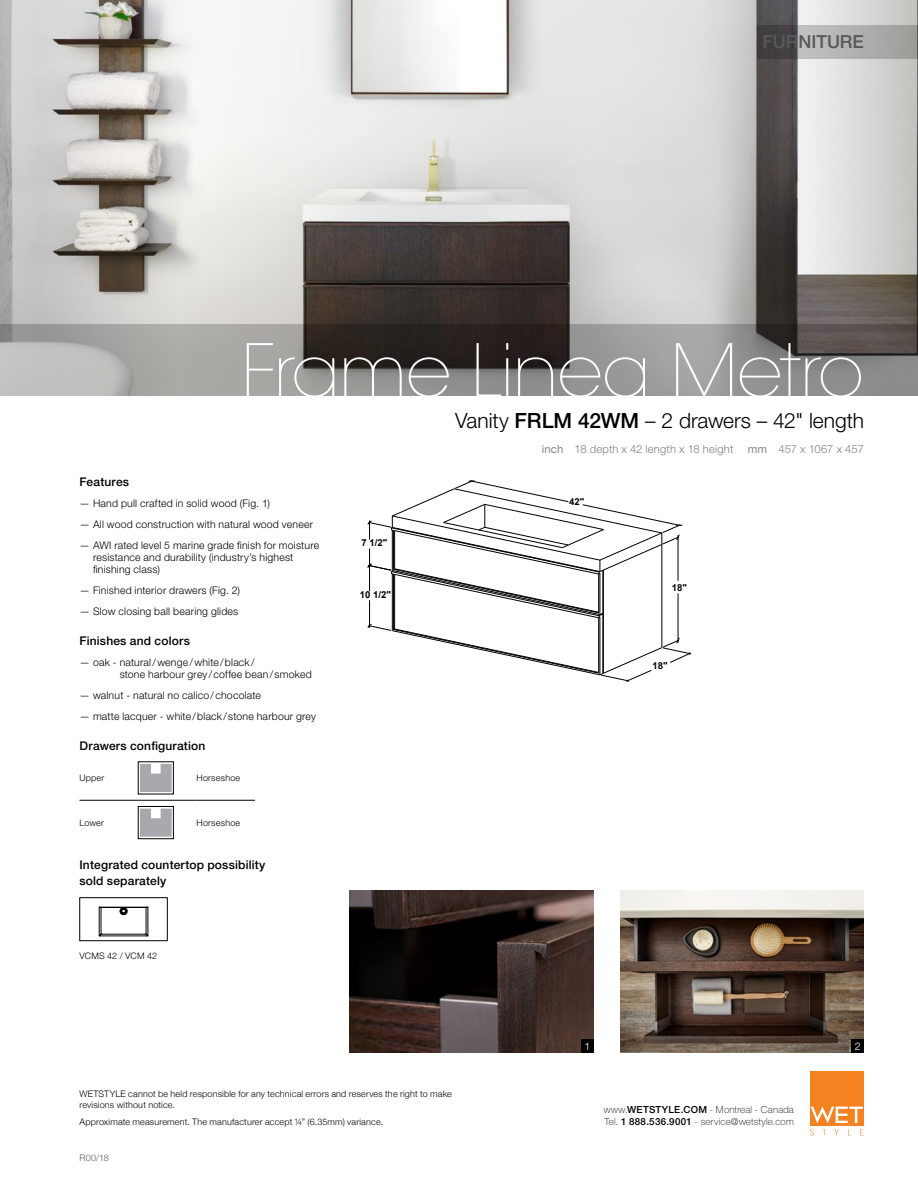
<style>
.page{position:relative;width:918px;height:1188px;background:#fff}
.page>*{position:absolute;margin:0;border:0;box-sizing:border-box;transform-origin:0 0}
.t1{font:200 72px "ITC Avant Garde Std";letter-spacing:-.015em;color:#fff}
.t2{font:300 21px "Helvetica Neue LT Std";letter-spacing:-.005em;color:#000}
.t3{font:500 18px "Helvetica Neue LT Std";letter-spacing:-.005em;color:#58595b}
.t4{font:500 12px/16.5px "Helvetica Neue LT Std";letter-spacing:.015em;color:#000}
.t5{font:300 11.25px "Helvetica Neue LT Std";letter-spacing:.015em;color:#808285}
.t6{font:300 11.25px "Helvetica Neue LT Std";letter-spacing:-.01em;color:#808285}
.t7{font:300 10.5px/12px "Helvetica Neue LT Std";letter-spacing:.02em;color:#000}
.t8{font:300 10.5px "Helvetica Neue LT Std";color:#fff}
.t9{font:100 9.75px/12px "Helvetica Neue LT Std";letter-spacing:.02em;color:#000}
.t10{font:700 9.6px "Arial";color:#000}
.t11{font:300 9px/12px "Helvetica Neue";letter-spacing:.02em;color:#000}
.t12{font:300 9px "Helvetica Neue LT Std";letter-spacing:.025em;color:#000}
.t13{font:300 9px "Helvetica Neue LT Std";color:#000}
.t14{font:300 9px "Helvetica Neue";color:#58595b}
.s1{font-weight:500}
.s2{font-weight:400}
</style>
<div class="page">
<img style="left:0;top:0;width:918px;height:324px">
<svg style="left:0;top:324px;width:918px;height:72px;background:#838180"></svg>
<div style="left:810px;top:1071px;width:54px;height:54px;background:#f58220"></div>
<svg style="left:811px;top:1107px;width:52px;height:16px"></svg>
<svg style="left:810px;top:1129px;width:4px;height:7px"></svg>
<svg style="left:823px;top:1129px;width:3px;height:6px"></svg>
<svg style="left:834px;top:1129px;width:5px;height:6px"></svg>
<svg style="left:758px;top:25px;width:160px;height:33px;background:#939392"></svg>
<svg style="left:367px;top:480px;width:324px;height:202px"></svg>
<hr style="left:80px;top:800px;width:58px;height:1px;background:#000">
<hr style="left:138px;top:800px;width:58px;height:1px;background:#000">
<hr style="left:196px;top:800px;width:59px;height:1px;background:#000">
<svg style="left:140px;top:764px;width:32px;height:28px"></svg>
<div style="left:138px;top:806px;width:36px;height:33px;border:1px solid #000"></div>
<svg style="left:140px;top:809px;width:32px;height:28px"></svg>
<svg style="left:79px;top:897px;width:89px;height:44px"></svg>
<img style="left:621px;top:891px;width:243px;height:162px">
<div style="left:852px;top:1040px;width:12px;height:13px;background:#000"></div>
<img style="left:350px;top:891px;width:244px;height:162px">
<div style="left:581px;top:1040px;width:13px;height:13px;background:#000"></div>
<h3 class="t3" style="left:762px;top:31px;width:103px">FURNITURE</h3>
<h1 class="t1" style="left:241px;top:328px;width:624px">Frame Linea Metro</h1>
<h2 class="t2" style="left:455px;top:408px;width:410px">Vanity <span class="s1">FRLM 42WM</span> – 2 drawers – 42" length</h2>
<p class="t5" style="left:542px;top:443px;width:193px"><span class="s2">inch</span> 18 depth x 42 length x 18 height</p>
<p class="t6" style="left:748px;top:443px;width:118px"><span class="s2">mm</span> 457 x 1067 x 457</p>
<p class="t4" style="left:80px;top:473px;width:51px">Features</p>
<p class="t7" style="left:80px;top:497px;width:192px">— Hand pull crafted in solid wood (Fig. 1)</p>
<p class="t7" style="left:80px;top:518px;width:235px">— All wood construction with natural wood veneer</p>
<p class="t7" style="left:93px;top:539px;width:228px;text-indent:-14px">— AWI rated level 5 marine grade finish for moisture resistance and durability (industry’s highest finishing class)</p>
<p class="t7" style="left:80px;top:584px;width:162px">— Finished interior drawers (Fig. 2)</p>
<p class="t7" style="left:80px;top:605px;width:160px">— Slow closing ball bearing glides</p>
<p class="t4" style="left:80px;top:632px;width:112px">Finishes and colors</p>
<p class="t7" style="left:120px;top:656px;width:194px;text-indent:-40px">— oak - natural/wenge/white/black/<br>stone harbour grey/coffee bean/smoked</p>
<p class="t7" style="left:80px;top:689px;width:183px">— walnut - natural no calico/chocolate</p>
<p class="t7" style="left:80px;top:710px;width:238px">— matte lacquer - white/black/stone harbour grey</p>
<p class="t4" style="left:80px;top:737px;width:127px">Drawers configuration</p>
<p class="t12" style="left:80px;top:772px;width:26px">Upper</p>
<p class="t12" style="left:196px;top:772px;width:45px">Horseshoe</p>
<p class="t12" style="left:80px;top:817px;width:26px">Lower</p>
<p class="t12" style="left:196px;top:817px;width:45px">Horseshoe</p>
<p class="t4" style="left:80px;top:856px;width:188px">Integrated countertop possibility sold separately</p>
<p class="t13" style="left:80px;top:951px;width:79px">VCMS 42 / VCM 42</p>
<p class="t10" style="left:361px;top:536px;width:27px">7 1/2"</p>
<p class="t10" style="left:360px;top:588px;width:33px">10 1/2"</p>
<p class="t11" style="left:80px;top:1087px;width:374px">WETSTYLE cannot be held responsible for any technical errors and reserves the right to make revisions without notice.</p>
<p class="t11" style="left:80px;top:1115px;width:305px">Approximate measurement. The manufacturer accept ¼” (6.35mm) variance.</p>
<p class="t14" style="left:80px;top:1150px;width:31px">R00/18</p>
<p class="t10" style="left:569px;top:495px;width:17px">42"</p>
<p class="t10" style="left:672px;top:581px;width:17px">18"</p>
<p class="t10" style="left:652px;top:659px;width:17px">18"</p>
<p class="t8" style="left:584px;top:1040px;width:7px">1</p>
<p class="t8" style="left:855px;top:1040px;width:7px">2</p>
<p class="t9" style="left:604px;top:1104px;width:192px">www.<span class="s1">WETSTYLE.COM</span> - Montreal - Canada<br>Tel. <span class="s1">1 888.536.9001</span> - service@wetstyle.com</p>
</div>
